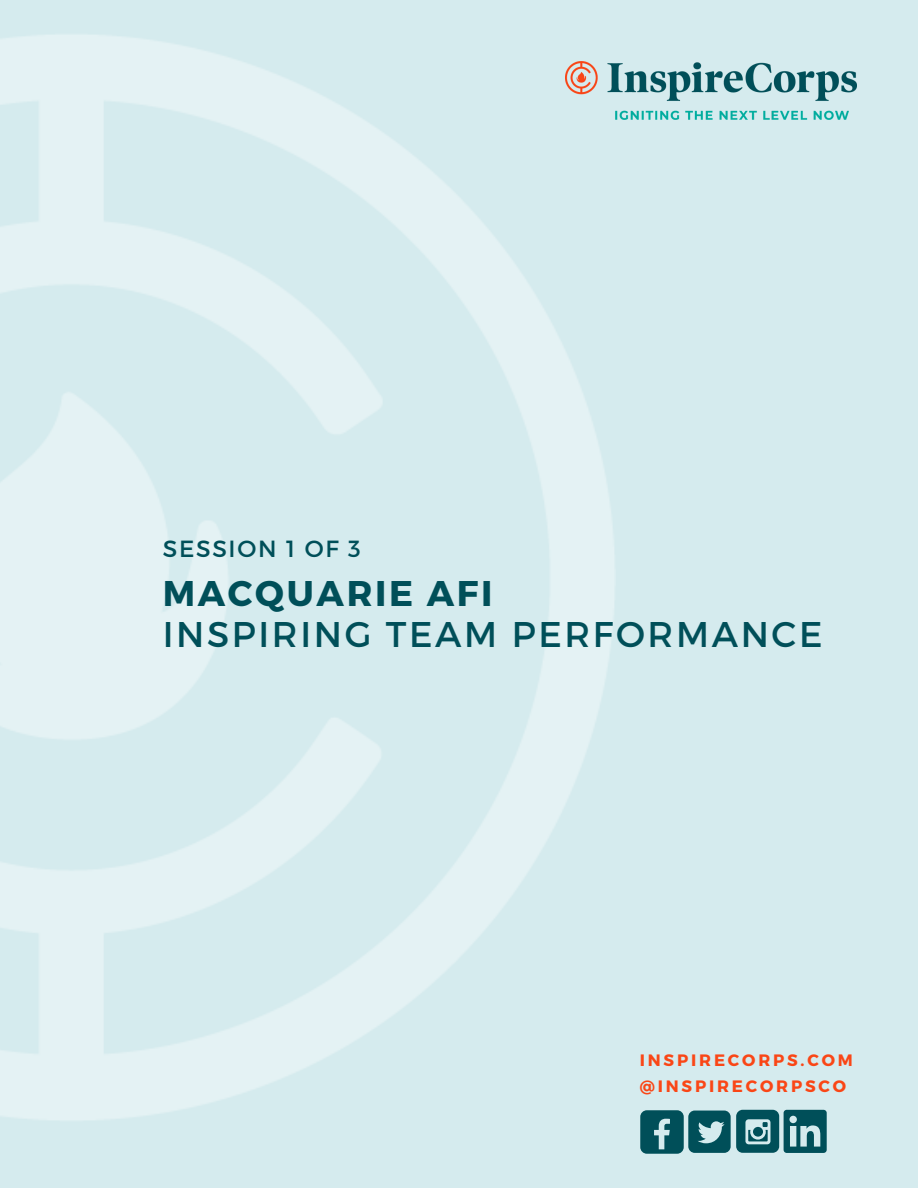
<style>
.page{position:relative;width:918px;height:1188px;background:#d5ebee}
.page>*{position:absolute;margin:0;border:0;box-sizing:border-box;transform-origin:0 0}
.t1{font:35.7px "Montserrat";letter-spacing:.075em;color:#004f59}
.t2{font:700 35.7px "Montserrat";letter-spacing:.075em;color:#004f59}
.t3{font:23.4px "Montserrat";letter-spacing:.075em;color:#004f59}
.t4{font:700 16.5px "Montserrat";letter-spacing:.17em;color:#fa4616}
</style>
<div class="page">
<img style="left:0;top:35px;width:616px;height:1085px">
<img style="left:565px;top:62px;width:291px;height:57px">
<div style="left:784px;top:1110px;width:42px;height:43px;background:#004f59;border-radius:3px"></div>
<svg style="left:789px;top:1116px;width:31px;height:31px"></svg>
<div style="left:736px;top:1110px;width:43px;height:43px;background:#004f59;border-radius:7px"></div>
<svg style="left:745px;top:1119px;width:25px;height:25px"></svg>
<div style="left:688px;top:1111px;width:43px;height:42px;background:#004f59;border-radius:6px"></div>
<svg style="left:698px;top:1121px;width:27px;height:22px"></svg>
<div style="left:640px;top:1110px;width:44px;height:44px;background:#004f59;border-radius:7px"></div>
<svg style="left:654px;top:1119px;width:16px;height:30px"></svg>
<p class="t3" style="left:163px;top:533px;width:200px">SESSION 1 OF 3</p>
<p class="t2" style="left:163px;top:570px;width:331px">MACQUARIE AFI</p>
<p class="t1" style="left:163px;top:612px;width:661px">INSPIRING TEAM PERFORMANCE</p>
<p class="t4" style="left:640px;top:1049px;width:215px">INSPIRECORPS.COM</p>
<p class="t4" style="left:640px;top:1075px;width:208px">@INSPIRECORPSCO</p>
</div>
